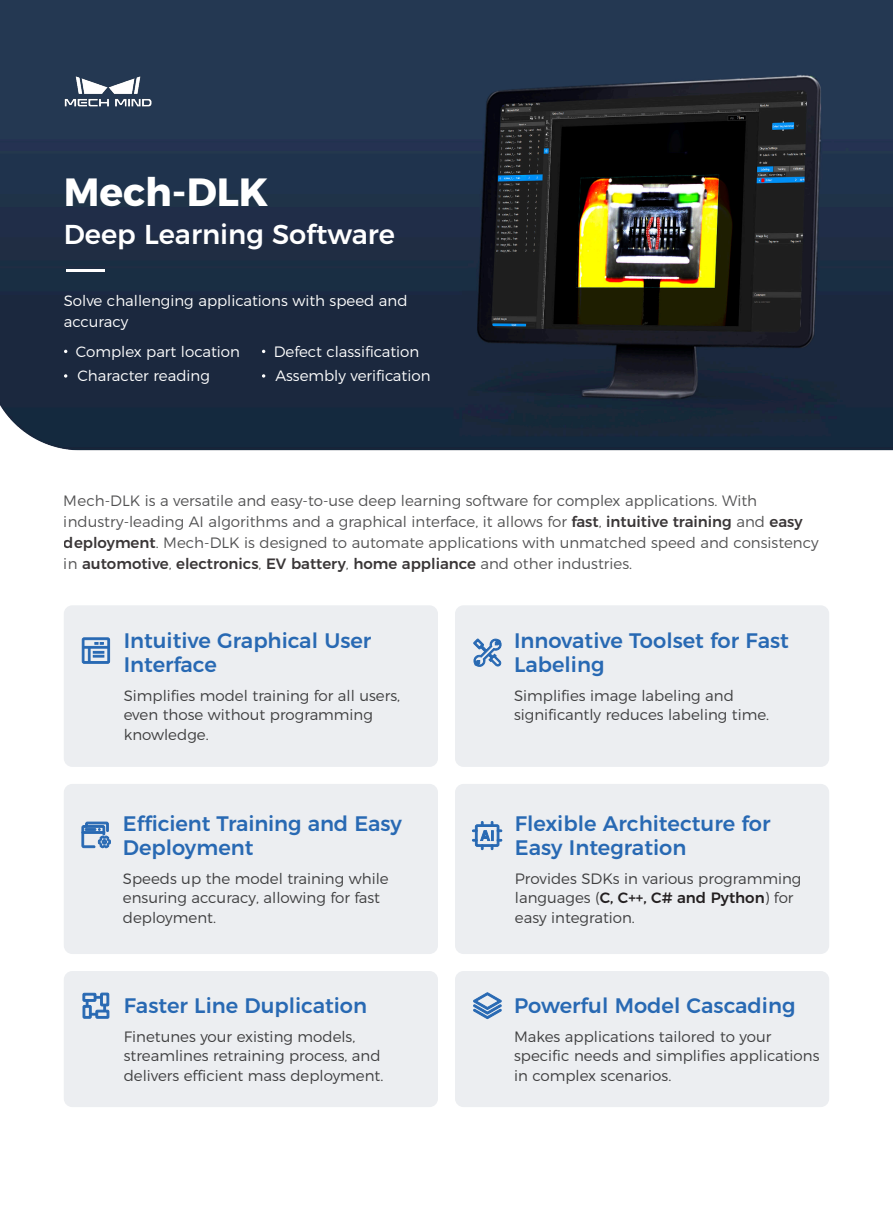
<style>
.page{position:relative;width:893px;height:1212px;background:#fff}
.page>*{position:absolute;margin:0;border:0;box-sizing:border-box;transform-origin:0 0}
.t1{font:700 39.3px "Montserrat";color:#fff}
.t2{font:500 27.3px "Montserrat";color:#fff}
.段落样式1{font:500 21px/24px "Montserrat";color:#2869b3}
.t3{font:300 15px/19.5px "Montserrat";color:#3e3e3f}
.t4{font:300 15px/21px "Montserrat";color:#fff}
.s1{font-weight:500;color:#231f20}
</style>
<div class="page">
<img style="left:0;top:0;width:893px;height:451px">
<hr style="left:66px;top:269px;width:39px;height:2px;background:#fff">
<img style="left:64px;top:74px;width:89px;height:34px">
<div style="left:64px;top:605px;width:374px;height:162px;background:#eceef1;border-radius:9px"></div>
<div style="left:455px;top:605px;width:374px;height:162px;background:#eceef1;border-radius:9px"></div>
<svg style="left:473px;top:638px;width:29px;height:29px"></svg>
<div style="left:64px;top:971px;width:374px;height:136px;background:#eceef1;border-radius:9px"></div>
<div style="left:455px;top:971px;width:374px;height:136px;background:#eceef1;border-radius:9px"></div>
<svg style="left:82px;top:637px;width:28px;height:27px"></svg>
<div style="left:455px;top:784px;width:374px;height:170px;background:#eceef1;border-radius:9px"></div>
<svg style="left:472px;top:821px;width:30px;height:29px"></svg>
<svg style="left:83px;top:993px;width:26px;height:25px"></svg>
<div style="left:64px;top:784px;width:374px;height:170px;background:#eceef1;border-radius:9px"></div>
<svg style="left:82px;top:822px;width:29px;height:26px"></svg>
<svg style="left:473px;top:992px;width:29px;height:27px"></svg>
<svg style="left:64px;top:374px;width:3px;height:4px"></svg>
<svg style="left:262px;top:374px;width:3px;height:4px"></svg>
<p class="t1" style="left:64px;top:160px;width:206px">Mech-DLK</p>
<p class="t2" style="left:64px;top:212px;width:333px">Deep Learning Software</p>
<p class="t4" style="left:64px;top:288px;width:345px">Solve challenging applications with speed and accuracy</p>
<p class="t4" style="left:76px;top:340px;width:166px">Complex part location</p>
<p class="t4" style="left:77px;top:364px;width:134px">Character reading</p>
<p class="t4" style="left:275px;top:364px;width:157px">Assembly verification</p>
<p class="t4" style="left:274px;top:340px;width:147px">Defect classification</p>
<p class="t3" style="left:64px;top:489px;width:756px;line-height:21px">Mech-DLK is a versatile and easy-to-use deep learning software for complex applications. With industry-leading AI algorithms and a graphical interface, it allows for <span class="s1">fast</span>, <span class="s1">intuitive training</span> and <span class="s1">easy deployment</span>. Mech-DLK is designed to automate applications with unmatched speed and consistency in <span class="s1">automotive</span>, <span class="s1">electronics</span>, <span class="s1">EV battery</span>, <span class="s1">home appliance</span> and other industries.</p>
<p class="段落样式1" style="left:124px;top:627px;width:249px">Intuitive Graphical User<br>Interface</p>
<p class="t3" style="left:124px;top:684px;width:278px">Simplifies model training for all users, even those without programming knowledge.</p>
<p class="段落样式1" style="left:123px;top:810px;width:280px">Efficient Training and Easy<br>Deployment</p>
<p class="t3" style="left:123px;top:867px;width:267px">Speeds up the model training while ensuring accuracy, allowing for fast deployment.</p>
<p class="段落样式1" style="left:124px;top:992px;width:245px">Faster Line Duplication</p>
<p class="t3" style="left:124px;top:1025px;width:261px">Finetunes your existing models, streamlines retraining process, and delivers efficient mass deployment.</p>
<p class="段落样式1" style="left:514px;top:627px;width:276px">Innovative Toolset for Fast<br>Labeling</p>
<p class="t3" style="left:514px;top:684px;width:257px">Simplifies image labeling and significantly reduces labeling time.</p>
<p class="段落样式1" style="left:515px;top:810px;width:257px">Flexible Architecture for<br>Easy Integration</p>
<p class="t3" style="left:515px;top:867px;width:288px">Provides SDKs in various programming languages (<span class="s1">C, C++, C# and Python</span>) for easy integration.</p>
<p class="段落样式1" style="left:514px;top:992px;width:283px">Powerful Model Cascading</p>
<p class="t3" style="left:514px;top:1025px;width:307px">Makes applications tailored to your specific needs and simplifies applications in complex scenarios.</p>
</div>
